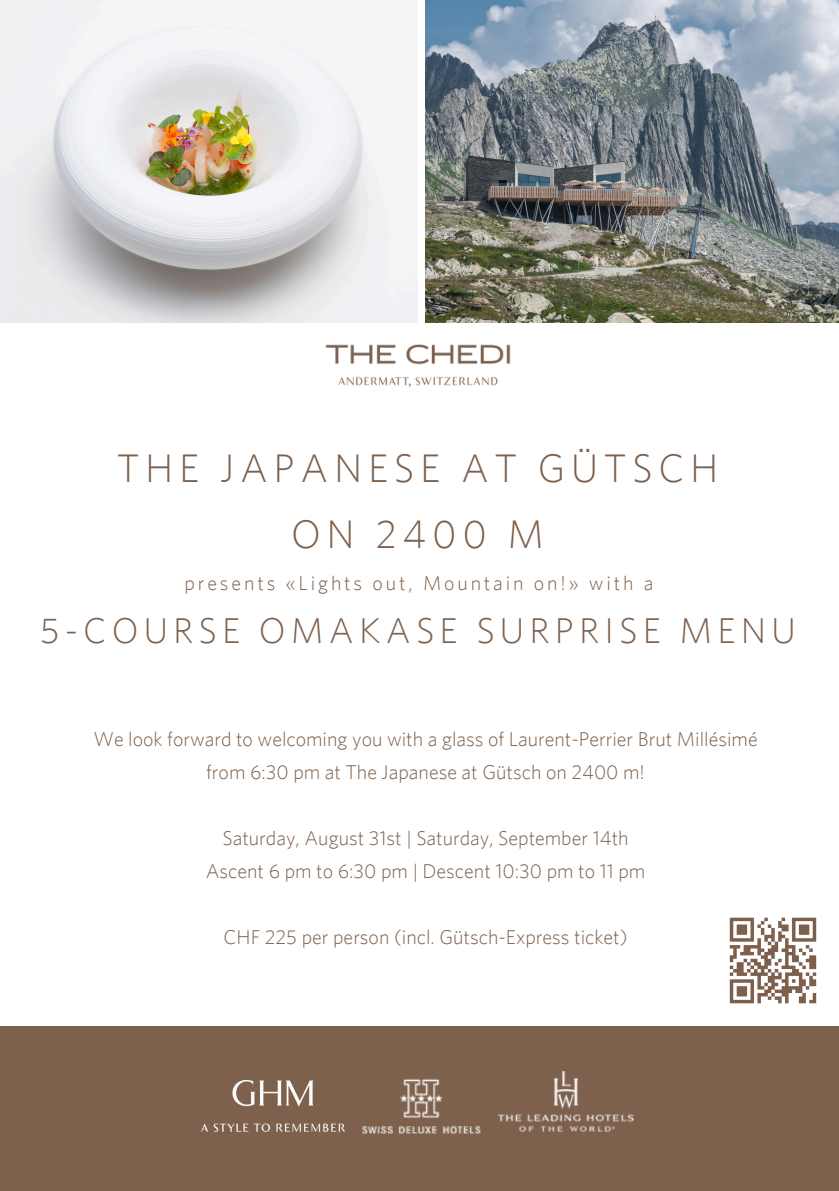
<style>
.page{position:relative;width:839px;height:1191px;background:#fff}
.page>*{position:absolute;margin:0;border:0;box-sizing:border-box;transform-origin:0 0}
.t1{font:300 40px/66px "Whitney";letter-spacing:.145em;color:#7d614d;text-align:center}
.t2{font:300 36px "Whitney";letter-spacing:.145em;color:#7d614d}
.t3{font:300 20px/33px "Whitney";color:#7d614d;text-align:center}
.t4{font:300 20px "Whitney";letter-spacing:.145em;color:#7d614d}
</style>
<div class="page">
<img style="left:0;top:0;width:417px;height:322px">
<img style="left:325px;top:344px;width:186px;height:44px">
<div style="left:0;top:1026px;width:838px;height:165px;background:#7d614d"></div>
<img style="left:202px;top:1081px;width:142px;height:51px">
<img style="left:362px;top:1079px;width:118px;height:55px">
<img style="left:498px;top:1072px;width:135px;height:60px">
<img style="left:425px;top:0;width:413px;height:322px">
<img style="left:729px;top:917px;width:88px;height:87px">
<h1 class="t1" style="left:117px;top:435px;width:603px">THE JAPANESE AT GÜTSCH<br>ON 2400 M</h1>
<p class="t4" style="left:184px;top:572px;width:470px">presents «Lights out, Mountain on!» with a</p>
<h2 class="t2" style="left:40px;top:609px;width:757px">5-COURSE OMAKASE SURPRISE MENU</h2>
<p class="t3" style="left:93px;top:722px;width:666px">We look forward to welcoming you with a glass of Laurent-Perrier Brut Millésimé from 6:30 pm at The Japanese at Gütsch on 2400 m!</p>
<p class="t3" style="left:206px;top:821px;width:441px">Saturday, August 31st | Saturday, September 14th<br>Ascent 6 pm to 6:30 pm | Descent 10:30 pm to 11 pm</p>
<p class="t3" style="left:223px;top:920px;width:405px">CHF 225 per person (incl. Gütsch-Express ticket)</p>
</div>
